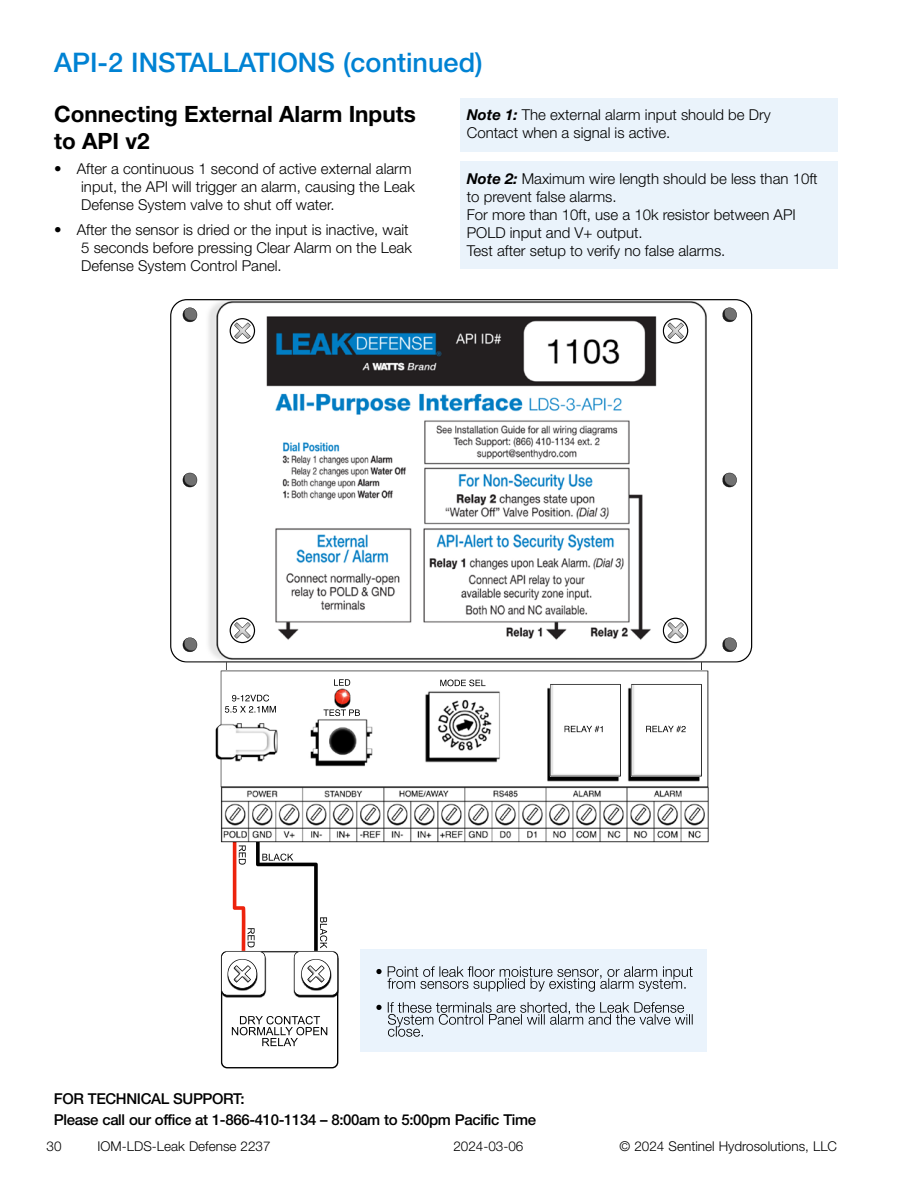
<style>
.page{position:relative;width:918px;height:1188px;background:#fff}
.page>*{position:absolute;margin:0;border:0;box-sizing:border-box;transform-origin:0 0}
.t1{font:500 27px "Helvetica Neue LT Std";color:#0082d3}
.t2{font:700 22.5px/27px "Helvetica Neue LT Std";color:#000}
.t3{font:300 15px/18px "Helvetica Neue LT Std";color:#000}
.t4{font:500 15px/21px "Helvetica Neue LT Std";letter-spacing:-.025em;color:#000}
.t5{font:300 13.5px "Helvetica Neue LT Std";color:#000}
.s1{font-weight:700;font-style:italic}
</style>
<div class="page">
<img style="left:170px;top:299px;width:583px;height:770px">
<div style="left:460px;top:98px;width:378px;height:54px;background:#eaf3fb"></div>
<div style="left:460px;top:161px;width:378px;height:108px;background:#eaf3fb"></div>
<h1 class="t1" style="left:54px;top:46px;width:430px">API-2 INSTALLATIONS (continued)</h1>
<h2 class="t2" style="left:54px;top:100px;width:363px">Connecting External Alarm Inputs to API v2</h2>
<p class="t3" style="left:81px;top:160px;width:335px;text-indent:-27px">• After a continuous 1 second of active external alarm input, the API will trigger an alarm, causing the Leak<br>Defense System valve to shut off water.</p>
<p class="t3" style="left:81px;top:220px;width:332px;text-indent:-27px">• After the sensor is dried or the input is inactive, wait<br>5 seconds before pressing Clear Alarm on the Leak<br>Defense System Control Panel.</p>
<p class="t3" style="left:467px;top:105px;width:305px"><span class="s1">Note 1:</span> The external alarm input should be Dry<br>Contact when a signal is active.</p>
<p class="t3" style="left:467px;top:169px;width:352px"><span class="s1">Note 2:</span> Maximum wire length should be less than 10ft to prevent false alarms.<br>For more than 10ft, use a 10k resistor between API POLD input and V+ output.<br>Test after setup to verify no false alarms.</p>
<p class="t4" style="left:54px;top:1088px;width:484px">FOR TECHNICAL SUPPORT:<br>Please call our office at 1-866-410-1134 – 8:00am to 5:00pm Pacific Time</p>
<p class="t5" style="left:46px;top:1138px;width:17px">30</p>
<p class="t5" style="left:98px;top:1138px;width:175px">IOM-LDS-Leak Defense 2237</p>
<p class="t5" style="left:453px;top:1138px;width:72px">2024-03-06</p>
<p class="t5" style="left:620px;top:1138px;width:219px">© 2024 Sentinel Hydrosolutions, LLC</p>
</div>
